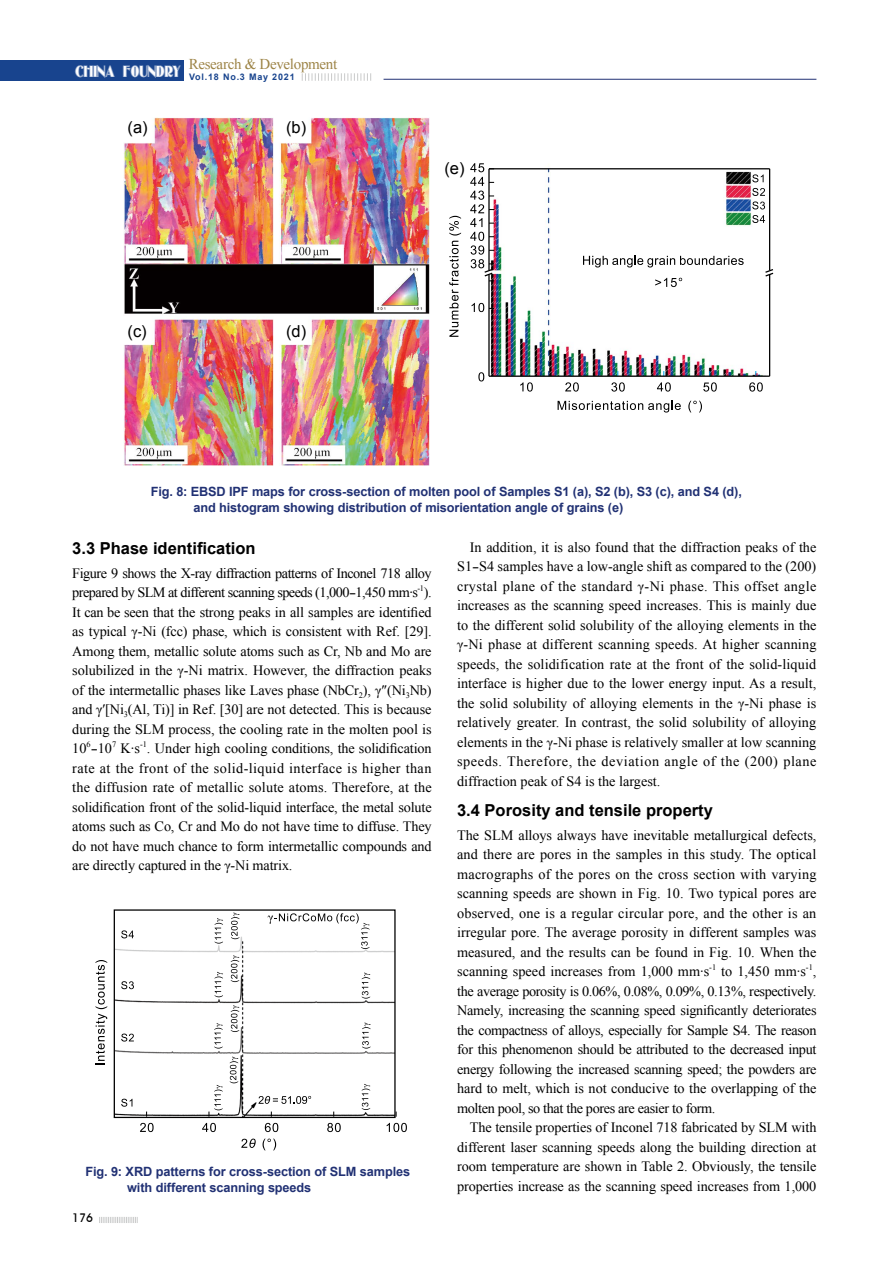
<style>
.page{position:relative;width:893px;height:1263px;background:#fff}
.page>*{position:absolute;margin:0;border:0;box-sizing:border-box;transform-origin:0 0}
.t1{font:700 16.5px "Arial";color:#000}
.t2{font:16.5px "Arial";color:#000}
.t3{font:15px "Times New Roman";letter-spacing:-.02em;color:#9d8447}
.t4{font:14.25px/19.5px "Times New Roman";letter-spacing:-.005em;color:#000;text-align:justify}
.t5{font:14.25px/19.5px "Times New Roman";letter-spacing:-.035em;color:#000}
.t6{font:700 12.75px/16.4px "Arial";letter-spacing:-.01em;color:#213174}
.t7{font:500 12px "Avant Garde IT Cby BT";color:#000}
.t8{font:700 9px "Arial";letter-spacing:.09em;color:#18448e}
.t9{font:8.25px "Times New Roman";color:#000}
</style>
<div class="page">
<svg style="left:99px;top:1217px;width:39px;height:6px"></svg>
<div style="left:0;top:60px;width:184px;height:21px;background:#18448e"></div>
<svg style="left:302px;top:73px;width:69px;height:8px"></svg>
<hr style="left:384px;top:79px;width:432px;height:1px;background:#213174">
<svg style="left:449px;top:216px;width:12px;height:121px"></svg>
<svg style="left:558px;top:401px;width:123px;height:11px"></svg>
<svg style="left:688px;top:401px;width:14px;height:11px"></svg>
<svg style="left:470px;top:163px;width:304px;height:229px"></svg>
<img style="left:116px;top:914px;width:278px;height:202px">
<svg style="left:95px;top:960px;width:12px;height:105px"></svg>
<svg style="left:263px;top:1138px;width:13px;height:12px"></svg>
<svg style="left:241px;top:1138px;width:15px;height:10px"></svg>
<svg style="left:140px;top:1123px;width:14px;height:9px"></svg>
<svg style="left:202px;top:1123px;width:14px;height:9px"></svg>
<svg style="left:265px;top:1123px;width:13px;height:9px"></svg>
<svg style="left:387px;top:1123px;width:20px;height:9px"></svg>
<div style="left:114px;top:909px;width:282px;height:209px;border:1px solid #000"></div>
<svg style="left:327px;top:1123px;width:14px;height:9px"></svg>
<svg style="left:121px;top:930px;width:13px;height:8px"></svg>
<svg style="left:121px;top:981px;width:13px;height:8px"></svg>
<svg style="left:121px;top:1033px;width:13px;height:8px"></svg>
<svg style="left:121px;top:1099px;width:11px;height:8px"></svg>
<svg style="left:258px;top:1096px;width:53px;height:8px"></svg>
<svg style="left:215px;top:918px;width:8px;height:25px"></svg>
<svg style="left:215px;top:972px;width:8px;height:25px"></svg>
<svg style="left:214px;top:1023px;width:9px;height:25px"></svg>
<svg style="left:208px;top:1085px;width:15px;height:32px"></svg>
<svg style="left:268px;top:913px;width:102px;height:36px"></svg>
<svg style="left:362px;top:972px;width:8px;height:27px"></svg>
<svg style="left:362px;top:1022px;width:9px;height:26px"></svg>
<svg style="left:362px;top:1084px;width:8px;height:26px"></svg>
<svg style="left:231px;top:912px;width:8px;height:27px"></svg>
<svg style="left:231px;top:955px;width:8px;height:27px"></svg>
<svg style="left:231px;top:1005px;width:8px;height:27px"></svg>
<svg style="left:230px;top:1056px;width:8px;height:27px"></svg>
<img style="left:124px;top:117px;width:305px;height:348px">
<p class="t3" style="left:189px;top:54px;width:150px">Research &amp; Development</p>
<p class="t8" style="left:75px;top:70px;width:221px"><sup>CHINA</sup> <sup>FOUNDRY</sup> Vol.18 No.3 May 2021</p>
<p class="t2" style="left:128px;top:117px;width:22px">(a)</p>
<p class="t2" style="left:286px;top:117px;width:22px">(b)</p>
<p class="t2" style="left:128px;top:320px;width:21px">(c)</p>
<p class="t2" style="left:286px;top:320px;width:22px">(d)</p>
<p class="t2" style="left:444px;top:157px;width:22px">(e)</p>
<p class="t6" style="left:193px;top:483px;width:550px;text-indent:-43px">Fig. 8: EBSD IPF maps for cross-section of molten pool of Samples S1 (a), S2 (b), S3 (c), and S4 (d), and histogram showing distribution of misorientation angle of grains (e)</p>
<p class="t1" style="left:72px;top:537px;width:185px">3.3 Phase identification</p>
<p class="t5" style="left:72px;top:563px;width:361px">Figure 9 shows the X-ray diffraction patterns of Inconel 718 alloy prepared by SLM at different scanning speeds (1,000-1,450 mm·s ).</p>
<p class="t4" style="left:457px;top:537px;width:361px;text-indent:13px">In addition, it is also found that the diffraction peaks of the S1-S4 samples have a low-angle shift as compared to the (200) crystal plane of the standard γ-Ni phase. This offset angle increases as the scanning speed increases. This is mainly due to the different solid solubility of the alloying elements in the γ-Ni phase at different scanning speeds. At higher scanning speeds, the solidification rate at the front of the solid-liquid interface is higher due to the lower energy input. As a result, the solid solubility of alloying elements in the γ-Ni phase is relatively greater. In contrast, the solid solubility of alloying elements in the γ-Ni phase is relatively smaller at low scanning speeds. Therefore, the deviation angle of the (200) plane diffraction peak of S4 is the largest.</p>
<p class="t1" style="left:457px;top:799px;width:257px">3.4 Porosity and tensile property</p>
<p class="t4" style="left:457px;top:825px;width:361px">The SLM alloys always have inevitable metallurgical defects, and there are pores in the samples in this study. The optical macrographs of the pores on the cross section with varying scanning speeds are shown in Fig. 10. Two typical pores are observed, one is a regular circular pore, and the other is an irregular pore. The average porosity in different samples was measured, and the results can be found in Fig. 10. When the scanning speed increases from 1,000 mm·s</p>
<p class="t9" style="left:417px;top:582px;width:8px">-1</p>
<p class="t4" style="left:72px;top:602px;width:361px">It can be seen that the strong peaks in all samples are identified as typical γ-Ni (fcc) phase, which is consistent with Ref. [29].<br>Among them, metallic solute atoms such as Cr, Nb and Mo are solubilized in the γ-Ni matrix. However, the diffraction peaks of the intermetallic phases like Laves phase (NbCr<sub>2</sub>), γ″(Ni<sub>3</sub>Nb) and γ′[Ni<sub>3</sub>(Al, Ti)] in Ref. [30] are not detected. This is because during the SLM process, the cooling rate in the molten pool is 10 -10</p>
<p class="t9" style="left:140px;top:738px;width:8px">-1</p>
<p class="t4" style="left:72px;top:738px;width:361px;text-indent:75px">. Under high cooling conditions, the solidification rate at the front of the solid-liquid interface is higher than the diffusion rate of metallic solute atoms. Therefore, at the solidification front of the solid-liquid interface, the metal solute atoms such as Co, Cr and Mo do not have time to diffuse. They do not have much chance to form intermetallic compounds and are directly captured in the γ-Ni matrix.</p>
<p class="t9" style="left:87px;top:738px;width:6px">6</p>
<p class="t9" style="left:112px;top:738px;width:6px">7</p>
<p class="t4" style="left:121px;top:738px;width:21px">K·s</p>
<p class="t9" style="left:709px;top:961px;width:8px">-1</p>
<p class="t4" style="left:721px;top:961px;width:86px">to 1,450 mm·s</p>
<p class="t9" style="left:806px;top:961px;width:8px">-1</p>
<p class="t4" style="left:457px;top:961px;width:361px;text-indent:356px">, the average porosity is 0.06%, 0.08%, 0.09%, 0.13%, respectively.<br>Namely, increasing the scanning speed significantly deteriorates the compactness of alloys, especially for Sample S4. The reason for this phenomenon should be attributed to the decreased input energy following the increased scanning speed; the powders are hard to melt, which is not conducive to the overlapping of the molten pool, so that the pores are easier to form.</p>
<p class="t4" style="left:457px;top:1117px;width:361px;text-indent:13px">The tensile properties of Inconel 718 fabricated by SLM with different laser scanning speeds along the building direction at room temperature are shown in Table 2. Obviously, the tensile properties increase as the scanning speed increases from 1,000</p>
<p class="t6" style="left:127px;top:1163px;width:285px;text-indent:-42px">Fig. 9: XRD patterns for cross-section of SLM samples with different scanning speeds</p>
<p class="t7" style="left:72px;top:1211px;width:22px">176</p>
</div>
